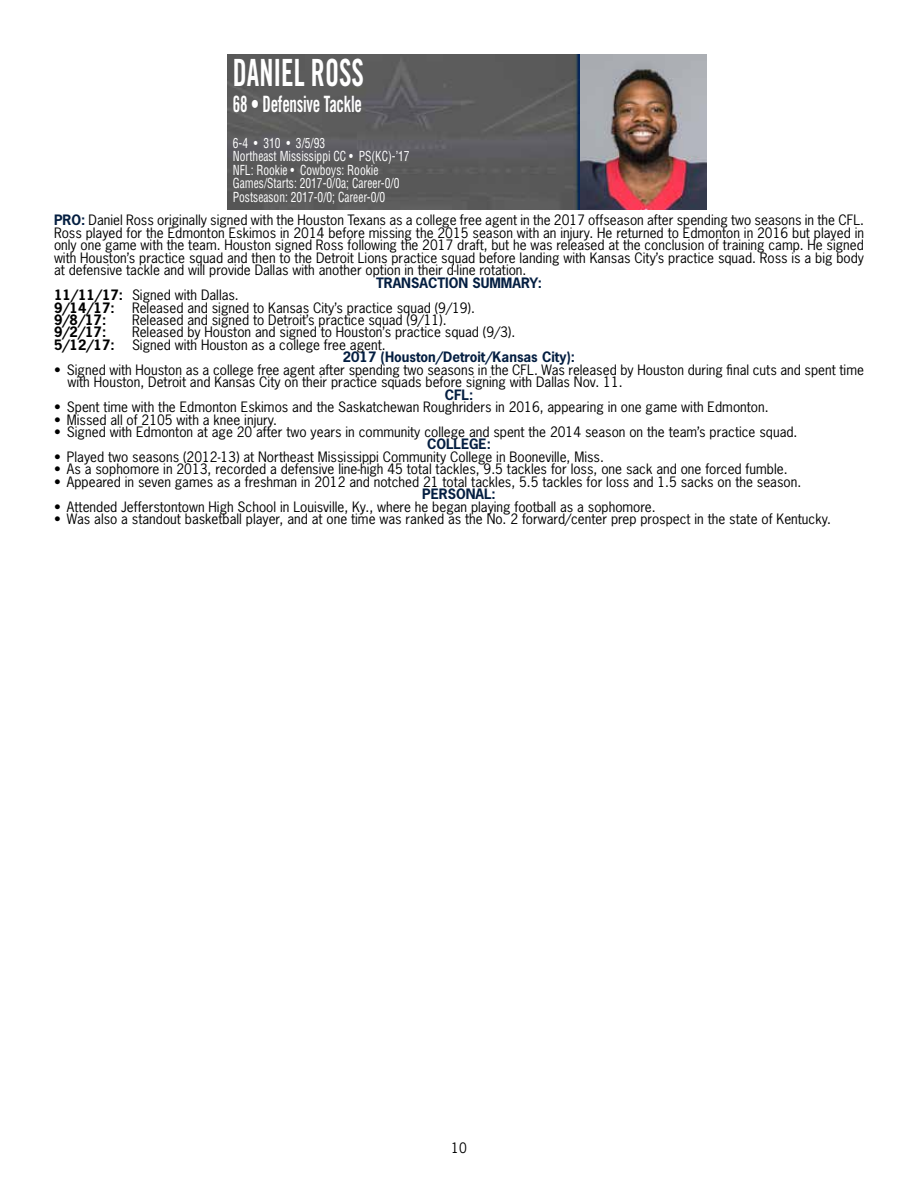
<style>
.page{position:relative;width:918px;height:1188px;background:#fff}
.page>*{position:absolute;margin:0;border:0;box-sizing:border-box;transform-origin:0 0}
.t1{font:37.5px "Trade Gothic Bold Cond Twenty";color:#fff;scale:.75 1}
.t2{font:22.5px "Trade Gothic Bold Cond Twenty";letter-spacing:-.015em;color:#fff;scale:.75 1}
.t3{font:13.5px/12.5px "News Gothic";color:#000;text-align:justify}
.t4{font:condensed 13.5px/13.5px "Helvetica";color:#fff;scale:.85 1}
.t5{font:700 13.5px "News Gothic";color:#041e41}
.t6{font:700 13.5px/12.5px "News Gothic";color:#000}
.s1{font-weight:700;color:#041e41}
.s2{font-weight:400}
</style>
<div class="page">
<img style="left:228px;top:54px;width:478px;height:155px">
<h1 class="t1" style="left:233px;top:50px;width:176px">DANIEL ROSS</h1>
<h2 class="t2" style="left:233px;top:90px;width:174px">68 • Defensive Tackle</h2>
<p class="t4" style="left:233px;top:136px;width:210px">6-4 • 310 • 3/5/93<br>Northeast Mississippi CC • PS(KC)-’17<br>NFL: Rookie • Cowboys: Rookie<br>Games/Starts: 2017-0/0a; Career-0/0<br>Postseason: 2017-0/0; Career-0/0</p>
<p class="t3" style="left:54px;top:214px;width:812px"><span class="s1">PRO:</span> Daniel Ross originally signed with the Houston Texans as a college free agent in the 2017 offseason after spending two seasons in the CFL.<br>Ross played for the Edmonton Eskimos in 2014 before missing the 2015 season with an injury. He returned to Edmonton in 2016 but played in only one game with the team. Houston signed Ross following the 2017 draft, but he was released at the conclusion of training camp. He signed with Houston’s practice squad and then to the Detroit Lions practice squad before landing with Kansas City’s practice squad. Ross is a big body at defensive tackle and will provide Dallas with another option in their d-line rotation.</p>
<p class="t5" style="left:376px;top:274px;width:167px">TRANSACTION SUMMARY:</p>
<p class="t6" style="left:54px;top:288px;width:186px">11/11/17: <span class="s2">Signed with Dallas.<br></span>9/14/17:</p>
<p class="t3" style="left:132px;top:301px;width:344px">Released and signed to Kansas City’s practice squad (9/19).</p>
<p class="t6" style="left:54px;top:313px;width:54px">9/8/17:</p>
<p class="t3" style="left:132px;top:313px;width:316px">Released and signed to Detroit’s practice squad (9/11).</p>
<p class="t6" style="left:54px;top:326px;width:54px">9/2/17:</p>
<p class="t3" style="left:132px;top:326px;width:385px">Released by Houston and signed to Houston’s practice squad (9/3).</p>
<p class="t6" style="left:54px;top:338px;width:62px">5/12/17:</p>
<p class="t3" style="left:132px;top:338px;width:255px">Signed with Houston as a college free agent.</p>
<p class="t5" style="left:343px;top:348px;width:234px">2017 (Houston/Detroit/Kansas City):</p>
<p class="t3" style="left:68px;top:363px;width:798px;text-indent:-14px">• Signed with Houston as a college free agent after spending two seasons in the CFL. Was released by Houston during final cuts and spent time with Houston, Detroit and Kansas City on their practice squads before signing with Dallas Nov. 11.</p>
<p class="t5" style="left:445px;top:386px;width:30px">CFL:</p>
<p class="t3" style="left:54px;top:400px;width:716px">• Spent time with the Edmonton Eskimos and the Saskatchewan Roughriders in 2016, appearing in one game with Edmonton.</p>
<p class="t3" style="left:54px;top:413px;width:225px">• Missed all of 2105 with a knee injury.</p>
<p class="t3" style="left:54px;top:425px;width:745px">• Signed with Edmonton at age 20 after two years in community college and spent the 2014 season on the team’s practice squad.</p>
<p class="t5" style="left:427px;top:435px;width:65px">COLLEGE:</p>
<p class="t3" style="left:54px;top:450px;width:551px">• Played two seasons (2012-13) at Northeast Mississippi Community College in Booneville, Miss.</p>
<p class="t3" style="left:54px;top:463px;width:735px">• As a sophomore in 2013, recorded a defensive line-high 45 total tackles, 9.5 tackles for loss, one sack and one forced fumble.</p>
<p class="t3" style="left:54px;top:475px;width:749px">• Appeared in seven games as a freshman in 2012 and notched 21 total tackles, 5.5 tackles for loss and 1.5 sacks on the season.</p>
<p class="t5" style="left:422px;top:485px;width:75px">PERSONAL:</p>
<p class="t3" style="left:54px;top:500px;width:603px">• Attended Jefferstontown High School in Louisville, Ky., where he began playing football as a sophomore.</p>
<p class="t3" style="left:54px;top:512px;width:779px">• Was also a standout basketball player, and at one time was ranked as the No. 2 forward/center prep prospect in the state of Kentucky.</p>
<p class="t3" style="left:451px;top:1141px;width:17px">10</p>
</div>
